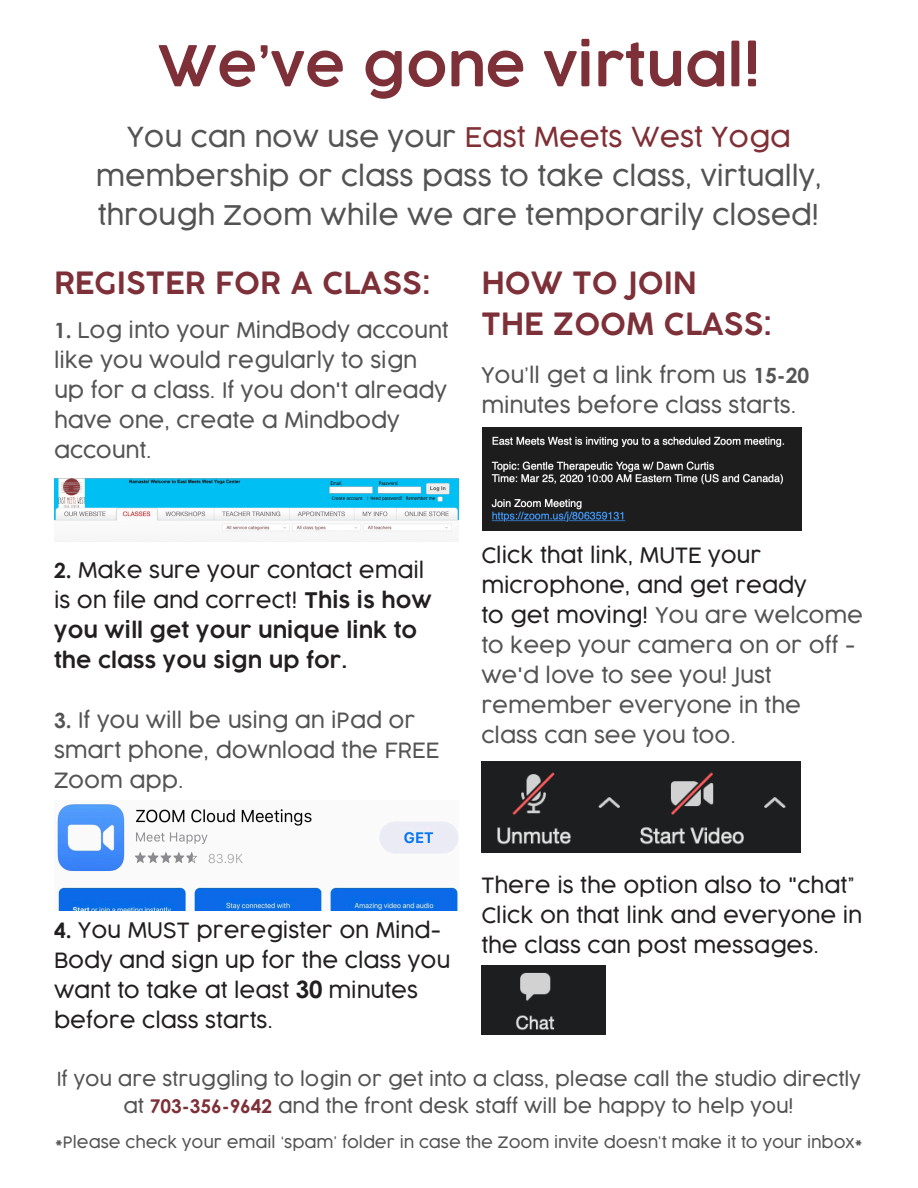
<style>
.page{position:relative;width:918px;height:1188px;background:#fff}
.page>*{position:absolute;margin:0;border:0;box-sizing:border-box;transform-origin:0 0}
.t1{font:600 55.5px "COCOGOOSE";color:#7d3038}
.t2{font:600 30px "COCOGOOSE";color:#7d3038}
.t3{font:300 27px/39px "Cocogoose";color:#535353}
.t4{font:300 27px "Cocogoose";color:#7f2f35}
.t5{font:300 21px/30px "Cocogoose";color:#545454}
.t6{font:300 21px/30px "Cocogoose";color:#231f20}
.t7{font:600 21px/30px "COCOGOOSE";color:#231f20}
.t8{font:300 18.9px/27px "Cocogoose";color:#535353;text-align:center}
.t9{font:300 15.6px "Cocogoose";color:#545454}
.s1{color:#545454}
.s2{font-family:"Century Gothic";font-weight:700}
.s3{font-family:"Cocogoose";font-weight:300}
.s4{color:#231f20}
.s5{font-family:"Century Gothic";font-weight:700;font-size:24px}
.s6{font-family:"Century Gothic";font-weight:700;color:#7d3038}
</style>
<div class="page">
<img style="left:55px;top:479px;width:403px;height:63px">
<img style="left:57px;top:804px;width:402px;height:106px">
<img style="left:483px;top:427px;width:319px;height:104px">
<img style="left:481px;top:762px;width:319px;height:91px">
<img style="left:481px;top:966px;width:125px;height:69px">
<p class="t1" style="left:158px;top:27px;width:604px">We’ve gone virtual!</p>
<p class="t4" style="left:127px;top:118px;width:665px"><span class="s1">You can now use your</span> East Meets West Yoga</p>
<p class="t3" style="left:96px;top:156px;width:728px">membership or class pass to take class, virtually, through Zoom while we are temporarily closed!</p>
<p class="t2" style="left:54px;top:262px;width:378px">REGISTER FOR A CLASS:</p>
<p class="t5" style="left:54px;top:315px;width:396px"><span class="s2">1.</span> Log into your MindBody account like you would regularly to sign up for a class. If you don't already have one, create a Mindbody</p>
<p class="t5" style="left:54px;top:435px;width:99px">account.</p>
<p class="t2" style="left:481px;top:262px;width:217px">HOW TO JOIN</p>
<p class="t2" style="left:481px;top:303px;width:292px">THE ZOOM CLASS:</p>
<p class="t5" style="left:481px;top:360px;width:329px">You’ll get a link from us <span class="s2">15-20</span></p>
<p class="t5" style="left:481px;top:390px;width:316px">minutes before class starts.</p>
<p class="t7" style="left:54px;top:556px;width:379px"><span class="s2">2.</span> <span class="s3">Make sure your contact email is on file and correct!</span> This is how you will get your unique link to the class you sign up for.</p>
<p class="t5" style="left:54px;top:705px;width:387px"><span class="s2">3.</span> If you will be using an iPad or smart phone, download the FREE<br>Zoom app.</p>
<p class="t6" style="left:481px;top:540px;width:281px">Click that link, MUTE your</p>
<p class="t6" style="left:481px;top:570px;width:327px">microphone, and get ready</p>
<p class="t5" style="left:481px;top:600px;width:383px"><span class="s4">to get moving!</span> You are welcome to keep your camera on or off - we'd love to see you! Just</p>
<p class="t5" style="left:481px;top:690px;width:321px">remember everyone in the</p>
<p class="t5" style="left:481px;top:720px;width:256px">class can see you too.</p>
<p class="t6" style="left:54px;top:915px;width:398px"><span class="s2">4.</span> You MUST preregister on Mind-<br>Body and sign up for the class you want to take at least <span class="s5">30</span> minutes before class starts.</p>
<p class="t6" style="left:481px;top:870px;width:375px">There is the option also to "chat”</p>
<p class="t6" style="left:481px;top:900px;width:382px">Click on that link and everyone in the class can post messages.</p>
<p class="t8" style="left:57px;top:1066px;width:806px">If you are struggling to login or get into a class, please call the studio directly at <span class="s6">703-356-9642</span> and the front desk staff will be happy to help you!</p>
<p class="t9" style="left:55px;top:1132px;width:809px">*Please check your email ‘spam’ folder in case the Zoom invite doesn’t make it to your inbox*</p>
</div>
